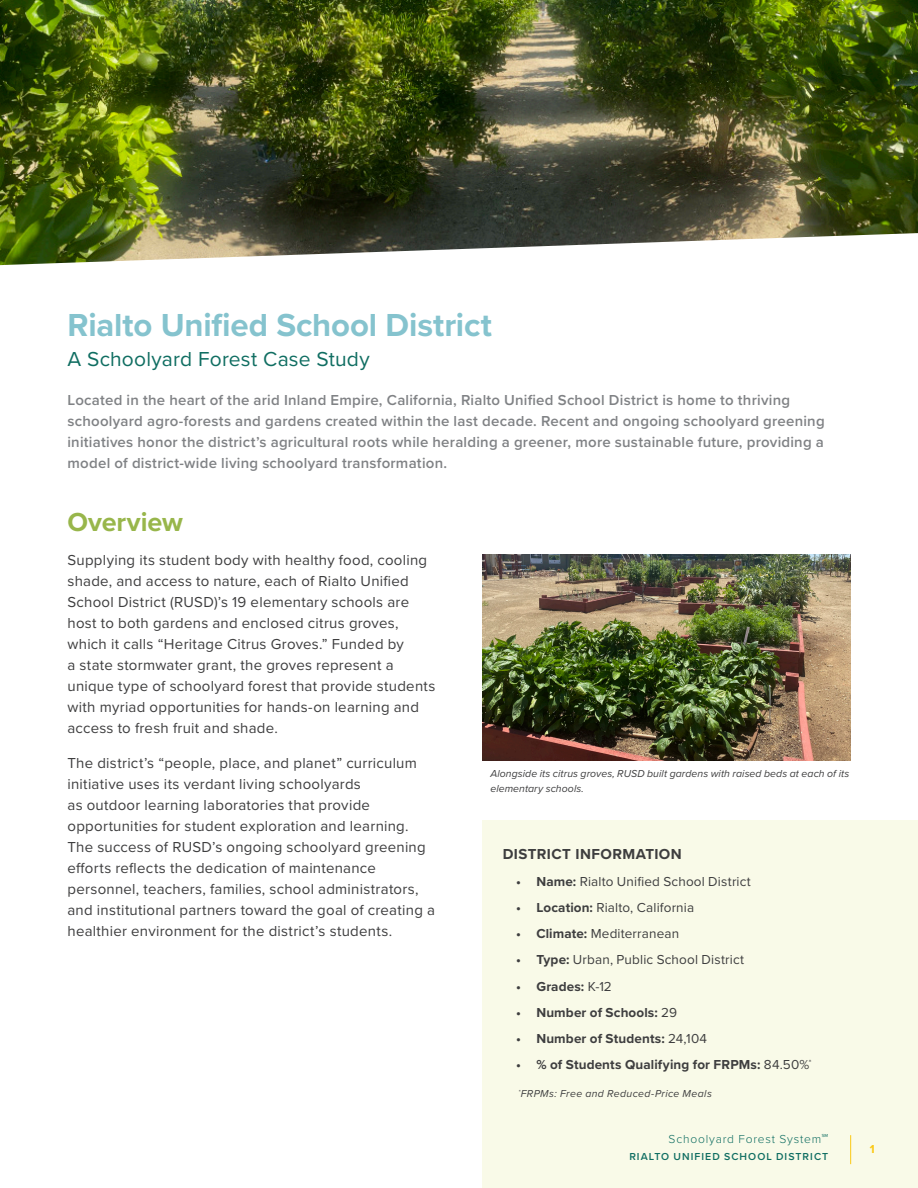
<style>
.page{position:relative;width:918px;height:1188px;background:#fff}
.page>*{position:absolute;margin:0;border:0;box-sizing:border-box;transform-origin:0 0}
.t1{font:700 33px "Proxima Nova";letter-spacing:-.005em;color:#85c3ce}
.t2{font:700 27px "Proxima Nova";letter-spacing:-.005em;color:#98b64b}
.t3{font:21px "Proxima Nova";letter-spacing:.01em;color:#106e62}
.Text{font:15px/21px "Proxima Nova";letter-spacing:.015em;color:#3e3e3f}
.Article_Summary_Text{font:600 15px/21px "Proxima Nova";letter-spacing:.015em;color:#808285}
.t4{font:700 15px "Proxima Nova";letter-spacing:.03em;color:#3e3e3f}
.t5{font:13.5px "Proxima Nova";letter-spacing:.01em;color:#3e3e3f}
.t6{font:700 13.5px "Proxima Nova";letter-spacing:.01em;color:#3e3e3f}
.t7{font:300 12px "Proxima Nova";letter-spacing:.065em;color:#106e62}
.t8{font:700 12px "Proxima Nova";color:#fbc814}
.Photo_Caption{font:italic 10.5px/15px "Proxima Nova";letter-spacing:.01em;color:#3e3e3f}
.Photo_Caption-2{font:italic 10.5px "Proxima Nova";letter-spacing:.04em;color:#3e3e3f}
.t9{font:600 10.5px "Proxima Nova";letter-spacing:.1em;color:#106e62}
.s1{font-weight:700}
.s2{font-weight:400}
.s3{font-size:13.5px}
</style>
<div class="page">
<div style="left:482px;top:821px;width:436px;height:367px;background:#f9fae8"></div>
<img style="left:0;top:0;width:918px;height:265px">
<svg style="left:850px;top:1135px;width:1px;height:29px"></svg>
<img style="left:483px;top:554px;width:367px;height:206px">
<p class="t1" style="left:68px;top:301px;width:426px">Rialto Unified School District</p>
<p class="t3" style="left:68px;top:344px;width:304px">A Schoolyard Forest Case Study</p>
<p class="Article_Summary_Text" style="left:68px;top:389px;width:759px">Located in the heart of the arid Inland Empire, California, Rialto Unified School District is home to thriving schoolyard agro-forests and gardens created within the last decade. Recent and ongoing schoolyard greening initiatives honor the district’s agricultural roots while heralding a greener, more sustainable future, providing a model of district-wide living schoolyard transformation.</p>
<h1 class="t2" style="left:68px;top:501px;width:117px">Overview</h1>
<p class="Text" style="left:68px;top:549px;width:370px">Supplying its student body with healthy food, cooling shade, and access to nature, each of Rialto Unified School District (RUSD)’s 19 elementary schools are host to both gardens and enclosed citrus groves, which it calls “Heritage Citrus Groves.” Funded by<br>a state stormwater grant, the groves represent a unique type of schoolyard forest that provide students with myriad opportunities for hands-on learning and access to fresh fruit and shade.</p>
<p class="Text" style="left:68px;top:751px;width:369px">The district’s “people, place, and planet” curriculum initiative uses its verdant living schoolyards<br>as outdoor learning laboratories that provide opportunities for student exploration and learning.<br>The success of RUSD’s ongoing schoolyard greening efforts reflects the dedication of maintenance personnel, teachers, families, school administrators, and institutional partners toward the goal of creating a healthier environment for the district’s students.</p>
<p class="Photo_Caption" style="left:490px;top:766px;width:360px">Alongside its citrus groves, RUSD built gardens with raised beds at each of its elementary schools.</p>
<h3 class="t4" style="left:503px;top:843px;width:181px">DISTRICT INFORMATION</h3>
<p class="t5" style="left:516px;top:871px;width:236px"><span class="s1">• Name:</span> Rialto Unified School District</p>
<p class="t5" style="left:516px;top:897px;width:179px"><span class="s1">• Location:</span> Rialto, California</p>
<p class="t5" style="left:516px;top:924px;width:164px"><span class="s1">• Climate:</span> Mediterranean</p>
<p class="t5" style="left:516px;top:950px;width:230px"><span class="s1">• Type:</span> Urban, Public School District</p>
<p class="t6" style="left:516px;top:976px;width:97px">• Grades: <span class="s2">K-12</span></p>
<p class="t6" style="left:516px;top:1002px;width:163px">• Number of Schools: <span class="s2">29</span></p>
<p class="t6" style="left:516px;top:1029px;width:192px">• Number of Students: <span class="s2">24,104</span></p>
<p class="t6" style="left:516px;top:1055px;width:297px">• % of Students Qualifying for FRPMs: <span class="s2">84.50%</span><sup>*</sup></p>
<p class="Photo_Caption-2" style="left:518px;top:1086px;width:195px"><sup>*</sup>FRPMs: Free and Reduced-Price Meals</p>
<p class="t7" style="left:669px;top:1130px;width:161px">Schoolyard Forest System<span class="s3">℠</span></p>
<p class="t9" style="left:629px;top:1148px;width:201px">RIALTO UNIFIED SCHOOL DISTRICT</p>
<p class="t8" style="left:870px;top:1137px;width:6px">1</p>
<p class="t8" style="left:870px;top:1140px;width:6px">1</p>
</div>
